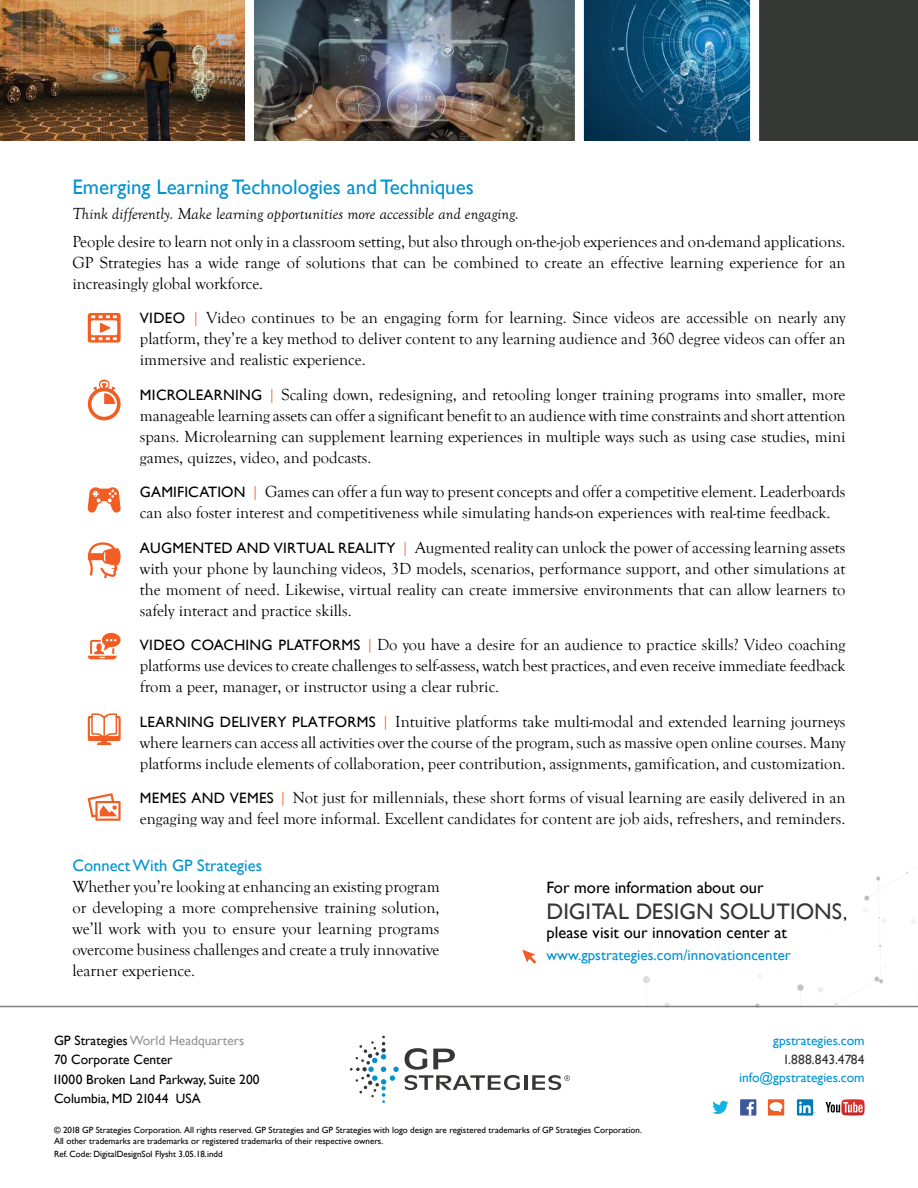
<style>
.page{position:relative;width:918px;height:1188px;background:#fff}
.page>*{position:absolute;margin:0;border:0;box-sizing:border-box;transform-origin:0 0}
.t1{font:22.5px "Gill Sans";color:#343734}
.t2{font:21px "Gill Sans";color:#0093d0}
.t3{font:16.5px/21px "Goudy Old Style T";color:#000;text-align:justify}
.t4{font:italic 16.5px "Goudy Old Style T";color:#000}
.t5{font:16.5px "Gill Sans";color:#000}
.t6{font:16.5px "Gill Sans";color:#0093d0}
.t7{font:15px "Gill Sans";letter-spacing:.02em;color:#000}
.t8{font:15px "Gill Sans";color:#0093d0}
.t9{font:13.5px/19.5px "Gill Sans";color:#000}
.t10{font:13.5px "Gill Sans";color:#0093d0}
.t11{font:13.5px "Gill Sans";letter-spacing:.02em;color:#343734}
.t12{font:9px/10.5px "Gill Sans";color:#000}
.s1{color:#f15d22}
.s2{font-family:"Gill Sans";font-size:15px}
.s3{color:#979493}
</style>
<div class="page">
<svg style="left:606px;top:976px;width:83px;height:30px"></svg>
<svg style="left:755px;top:872px;width:163px;height:134px"></svg>
<img style="left:0;top:0;width:245px;height:141px">
<img style="left:254px;top:0;width:321px;height:141px">
<img style="left:584px;top:0;width:166px;height:141px">
<div style="left:758px;top:0;width:160px;height:141px;background:#343734"></div>
<div style="left:750px;top:0;width:9px;height:142px;background:#fff"></div>
<hr style="left:524px;top:1075px;width:3px;height:15px;background:#343734">
<svg style="left:350px;top:1036px;width:170px;height:67px"></svg>
<svg style="left:532px;top:1075px;width:38px;height:15px"></svg>
<svg style="left:797px;top:1099px;width:16px;height:17px"></svg>
<svg style="left:799px;top:1102px;width:16px;height:11px"></svg>
<svg style="left:712px;top:1101px;width:16px;height:13px"></svg>
<div style="left:740px;top:1099px;width:16px;height:17px;background:#3c5a99"></div>
<svg style="left:747px;top:1102px;width:7px;height:14px"></svg>
<div style="left:768px;top:1099px;width:16px;height:17px;background:#f15d22"></div>
<svg style="left:770px;top:1102px;width:13px;height:11px"></svg>
<svg style="left:826px;top:1099px;width:39px;height:17px"></svg>
<hr style="left:0;top:1006px;width:918px;height:1px;background:#83817e">
<svg style="left:88px;top:313px;width:33px;height:30px"></svg>
<svg style="left:88px;top:487px;width:33px;height:26px"></svg>
<svg style="left:88px;top:542px;width:33px;height:36px"></svg>
<svg style="left:88px;top:633px;width:33px;height:26px"></svg>
<svg style="left:88px;top:713px;width:33px;height:32px"></svg>
<svg style="left:88px;top:793px;width:33px;height:28px"></svg>
<svg style="left:88px;top:379px;width:33px;height:41px"></svg>
<svg style="left:522px;top:950px;width:14px;height:14px"></svg>
<p class="t2" style="left:72px;top:175px;width:403px">Emerging Learning Technologies and Techniques</p>
<p class="t4" style="left:72px;top:205px;width:448px">Think differently. Make learning opportunities more accessible and engaging.</p>
<p class="t3" style="left:72px;top:231px;width:775px">People desire to learn not only in a classroom setting, but also through on-the-job experiences and on-demand applications.<br>GP Strategies has a wide range of solutions that can be combined to create an effective learning experience for an increasingly global workforce.</p>
<p class="t7" style="left:140px;top:309px;width:19px">Video</p>
<p class="t3" style="left:140px;top:308px;width:707px;text-indent:52px"><span class="s1">|</span> Video continues to be an engaging form for learning. Since videos are accessible on nearly any platform, they’re a key method to deliver content to any learning audience and 360 degree videos can offer an immersive and realistic experience.</p>
<p class="t7" style="left:140px;top:386px;width:46px">Microlea</p>
<p class="t7" style="left:214px;top:386px;width:20px">rning</p>
<p class="t3" style="left:140px;top:384px;width:707px;text-indent:128px"><span class="s1">|</span> Scaling down, redesigning, and retooling longer training programs into smaller, more manageable learning assets can offer a significant benefit to an audience with time constraints and short attention spans. Microlearning can supplement learning experiences in multiple ways such as using case studies, mini games, quizzes, video, and podcasts.</p>
<p class="t7" style="left:140px;top:483px;width:54px">Gami fication</p>
<p class="t3" style="left:140px;top:482px;width:707px;text-indent:111px"><span class="s1">|</span> Games can offer a fun way to present concepts and offer a competitive element. Leaderboards can also foster interest and competitiveness while simulating hands-on experiences with real-time feedback.</p>
<p class="t7" style="left:140px;top:539px;width:22px">Augmented</p>
<p class="t7" style="left:236px;top:539px;width:12px">and</p>
<p class="t7" style="left:274px;top:539px;width:34px">Virtual</p>
<p class="t7" style="left:338px;top:539px;width:9px">Realit</p>
<p class="t3" style="left:140px;top:537px;width:707px;text-indent:247px"><span class="s2">y</span> <span class="s1">|</span> Augmented reality can unlock the power of accessing learning assets with your phone by launching videos, 3D models, scenarios, performance support, and other simulations at the moment of need. Likewise, virtual reality can create immersive environments that can allow learners to safely interact and practice skills.</p>
<p class="t7" style="left:140px;top:636px;width:19px">Video</p>
<p class="t7" style="left:191px;top:636px;width:23px">Coac</p>
<p class="t7" style="left:234px;top:636px;width:21px">hing</p>
<p class="t3" style="left:140px;top:635px;width:707px;text-indent:138px"><span class="s2">Plat fo rms</span> <span class="s1">|</span> Do you have a desire for an audience to practice skills? Video coaching platforms use devices to create challenges to self-assess, watch best practices, and even receive immediate feedback from a peer, manager, or instructor using a clear rubric.</p>
<p class="t7" style="left:140px;top:713px;width:46px">Learning</p>
<p class="t7" style="left:220px;top:713px;width:20px">Delive</p>
<p class="t7" style="left:268px;top:713px;width:42px">ry Plat</p>
<p class="t3" style="left:140px;top:711px;width:707px;text-indent:188px"><span class="s2">fo rms</span> <span class="s1">|</span> Intuitive platforms take multi-modal and extended learning journeys where learners can access all activities over the course of the program, such as massive open online courses. Many platforms include elements of collaboration, peer contribution, assignments, gamification, and customization.</p>
<p class="t7" style="left:140px;top:789px;width:22px">Memes</p>
<p class="t7" style="left:191px;top:789px;width:12px">and</p>
<p class="t7" style="left:230px;top:789px;width:19px">Vemes</p>
<p class="t3" style="left:140px;top:788px;width:707px;text-align:right"><span class="s1">|</span> Not just for millennials, these short forms of visual learning are easily delivered in an<br>engaging way and feel more informal. Excellent candidates for content are job aids, refreshers, and reminders.</p>
<p class="t6" style="left:72px;top:856px;width:191px">Connect With GP Strategies</p>
<p class="t3" style="left:72px;top:876px;width:369px">Whether you’re looking at enhancing an existing program or developing a more comprehensive training solution, we’ll work with you to ensure your learning programs overcome business challenges and create a truly innovative learner experience.</p>
<p class="t5" style="left:546px;top:878px;width:219px">For more information about our</p>
<h1 class="t1" style="left:546px;top:898px;width:29px">Digital</h1>
<h1 class="t1" style="left:635px;top:898px;width:30px">Design</h1>
<h1 class="t1" style="left:720px;top:898px;width:26px">Solutions</h1>
<p class="t5" style="left:844px;top:904px;width:5px">,</p>
<p class="t5" style="left:546px;top:923px;width:242px">please visit our innovation center at</p>
<p class="t8" style="left:546px;top:947px;width:246px">www.gpstrategies.com/innovationcenter</p>
<p class="t9" style="left:52px;top:1031px;width:209px">GP Strategies <span class="s3">World Headquarters<br></span>70 Corporate Center<br>11000 Broken Land Parkway, Suite 200<br>Columbia, MD 21044 USA</p>
<p class="t12" style="left:54px;top:1125px;width:590px">© 2018 GP Strategies Corporation. All rights reserved. GP Strategies and GP Strategies with logo design are registered trademarks of GP Strategies Corporation.<br>All other trademarks are trademarks or registered trademarks of their respective owners.</p>
<p class="t12" style="left:54px;top:1149px;width:170px">Ref. Code: DigitalDesignSol Flysht 3.05.18.indd</p>
<p class="t10" style="left:773px;top:1032px;width:93px">gpstrategies.com</p>
<p class="t11" style="left:783px;top:1052px;width:83px">1.888.843.4784</p>
<p class="t10" style="left:739px;top:1070px;width:127px">info@gpstrategies.com</p>
</div>
